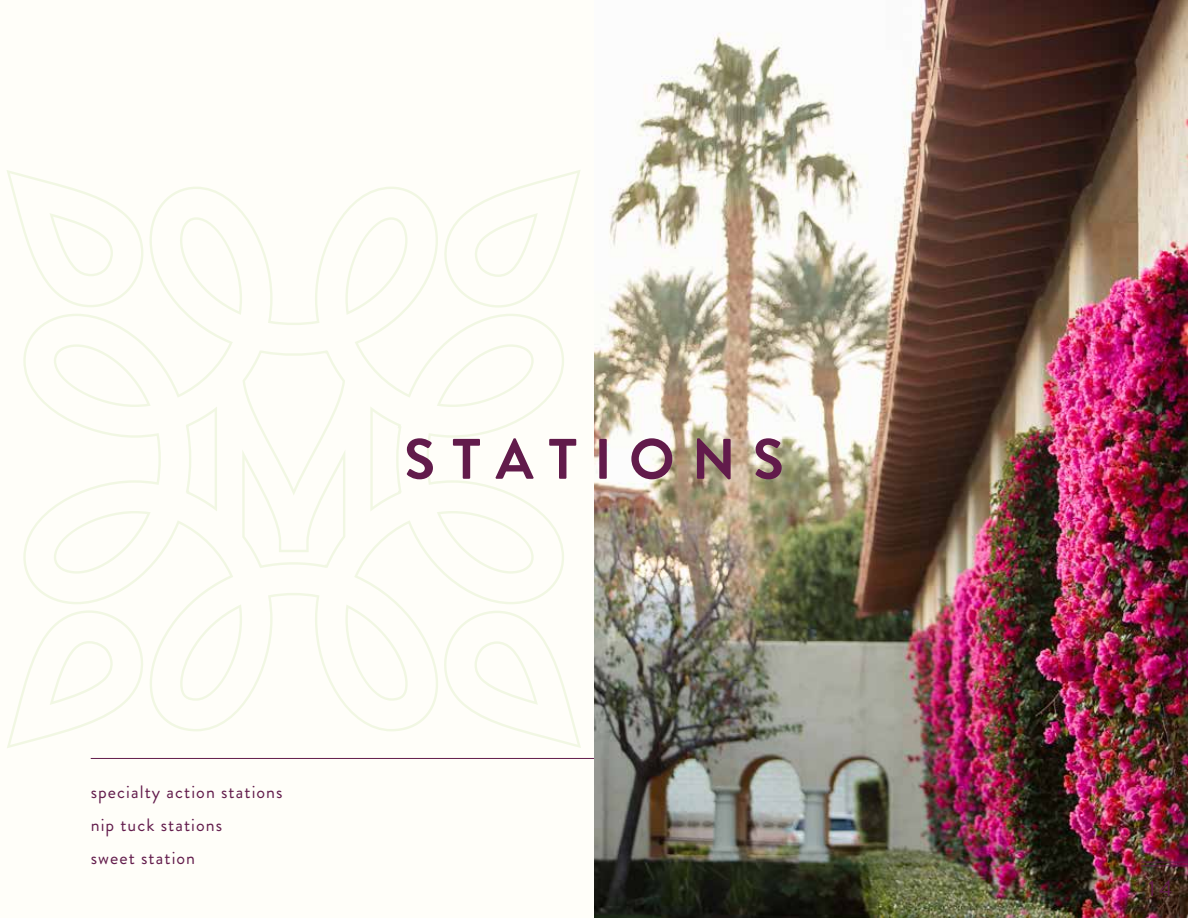
<style>
.page{position:relative;width:1188px;height:918px;background:#fffef9}
.page>*{position:absolute;margin:0;border:0;box-sizing:border-box;transform-origin:0 0}
.t1{font:700 57px "Brandon Grotesque";letter-spacing:.3em;color:#621b4b}
.t2{font:22.5px "Brandon Grotesque";color:#621b4b}
.t3{font:18px/33px "Brandon Grotesque";letter-spacing:.06em;color:#621b4b}
</style>
<div class="page">
<img style="left:594px;top:0;width:594px;height:918px">
<svg style="left:7px;top:170px;width:574px;height:578px"></svg>
<hr style="left:91px;top:758px;width:503px;height:1px;background:#621b4b">
<hr style="left:1142px;top:862px;width:46px;height:1px;background:#621b4b">
<hr style="left:1142px;top:865px;width:46px;height:1px;background:#621b4b">
<p class="t3" style="left:91px;top:776px;width:194px">specialty action stations nip tuck stations<br>sweet station</p>
<h1 class="t1" style="left:404px;top:419px;width:381px">STATIONS</h1>
<p class="t2" style="left:1148px;top:872px;width:26px">14</p>
</div>
